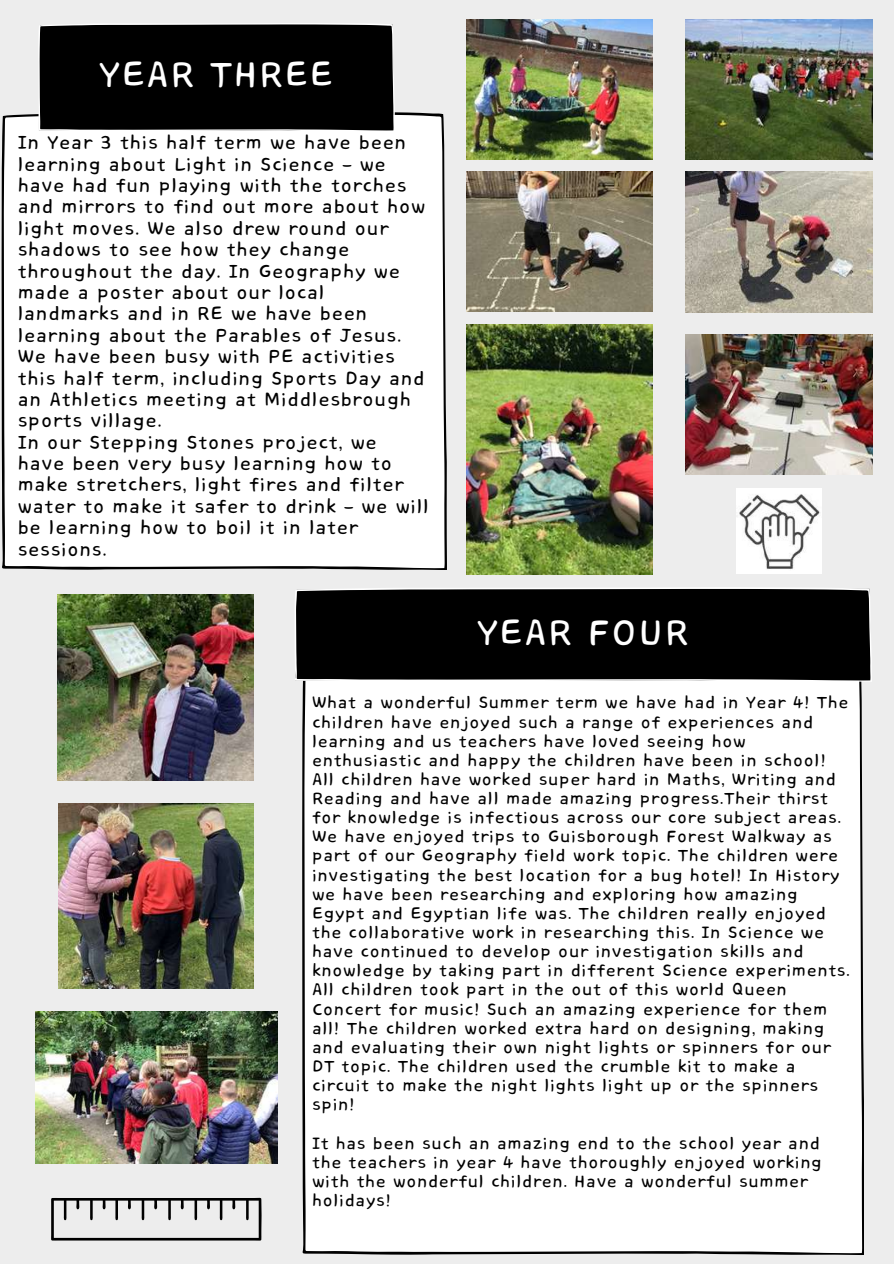
<style>
.page{position:relative;width:894px;height:1264px;background:#fff}
.page>*{position:absolute;margin:0;border:0;box-sizing:border-box;transform-origin:0 0}
.t1{font:45.75px "Core Bandi Face";color:#fff}
.t2{font:24px/21.3px "Core Bandi Face";color:#000}
.t3{font:21.3px/19.2px "Core Bandi Face";color:#000}
</style>
<div class="page">
<div style="left:0;top:0;width:893px;height:1263px;background:#ededed"></div>
<div style="left:2px;top:112px;width:444px;height:458px;background:#fff"></div>
<div style="left:38px;top:23px;width:356px;height:109px;background:#000"></div>
<div style="left:302px;top:681px;width:561px;height:573px;background:#fff"></div>
<div style="left:295px;top:587px;width:576px;height:94px;background:#000"></div>
<img style="left:736px;top:489px;width:84px;height:84px">
<svg style="left:51px;top:1197px;width:210px;height:43px"></svg>
<img style="left:466px;top:20px;width:186px;height:139px">
<img style="left:685px;top:20px;width:187px;height:139px">
<img style="left:466px;top:172px;width:186px;height:139px">
<img style="left:685px;top:172px;width:187px;height:141px">
<img style="left:685px;top:334px;width:186px;height:140px">
<img style="left:466px;top:324px;width:186px;height:250px">
<img style="left:57px;top:594px;width:196px;height:186px">
<img style="left:59px;top:803px;width:194px;height:185px">
<img style="left:35px;top:1011px;width:242px;height:152px">
<h1 class="t1" style="left:98px;top:51px;width:237px">YEAR THREE</h1>
<p class="t2" style="left:18px;top:133px;width:413px">In Year 3 this half term we have been learning about Light in Science – we have had fun playing with the torches and mirrors to find out more about how light moves. We also drew round our shadows to see how they change throughout the day. In Geography we made a poster about our local landmarks and in RE we have been learning about the Parables of Jesus.<br>We have been busy with PE activities this half term, including Sports Day and an Athletics meeting at Middlesbrough sports village.<br>In our Stepping Stones project, we have been very busy learning how to make stretchers, light fires and filter water to make it safer to drink – we will be learning how to boil it in later sessions.</p>
<h1 class="t1" style="left:476px;top:608px;width:215px">YEAR FOUR</h1>
<p class="t3" style="left:312px;top:694px;width:540px">What a wonderful Summer term we have had in Year 4! The children have enjoyed such a range of experiences and learning and us teachers have loved seeing how enthusiastic and happy the children have been in school!<br>All children have worked super hard in Maths, Writing and Reading and have all made amazing progress.Their thirst for knowledge is infectious across our core subject areas.<br>We have enjoyed trips to Guisborough Forest Walkway as part of our Geography field work topic. The children were investigating the best location for a bug hotel! In History we have been researching and exploring how amazing Egypt and Egyptian life was. The children really enjoyed the collaborative work in researching this. In Science we have continued to develop our investigation skills and knowledge by taking part in different Science experiments.<br>All children took part in the out of this world Queen Concert for music! Such an amazing experience for them all! The children worked extra hard on designing, making and evaluating their own night lights or spinners for our DT topic. The children used the crumble kit to make a circuit to make the night lights light up or the spinners spin!</p>
<p class="t3" style="left:312px;top:1134px;width:512px">It has been such an amazing end to the school year and the teachers in year 4 have thoroughly enjoyed working with the wonderful children. Have a wonderful summer holidays!</p>
</div>
